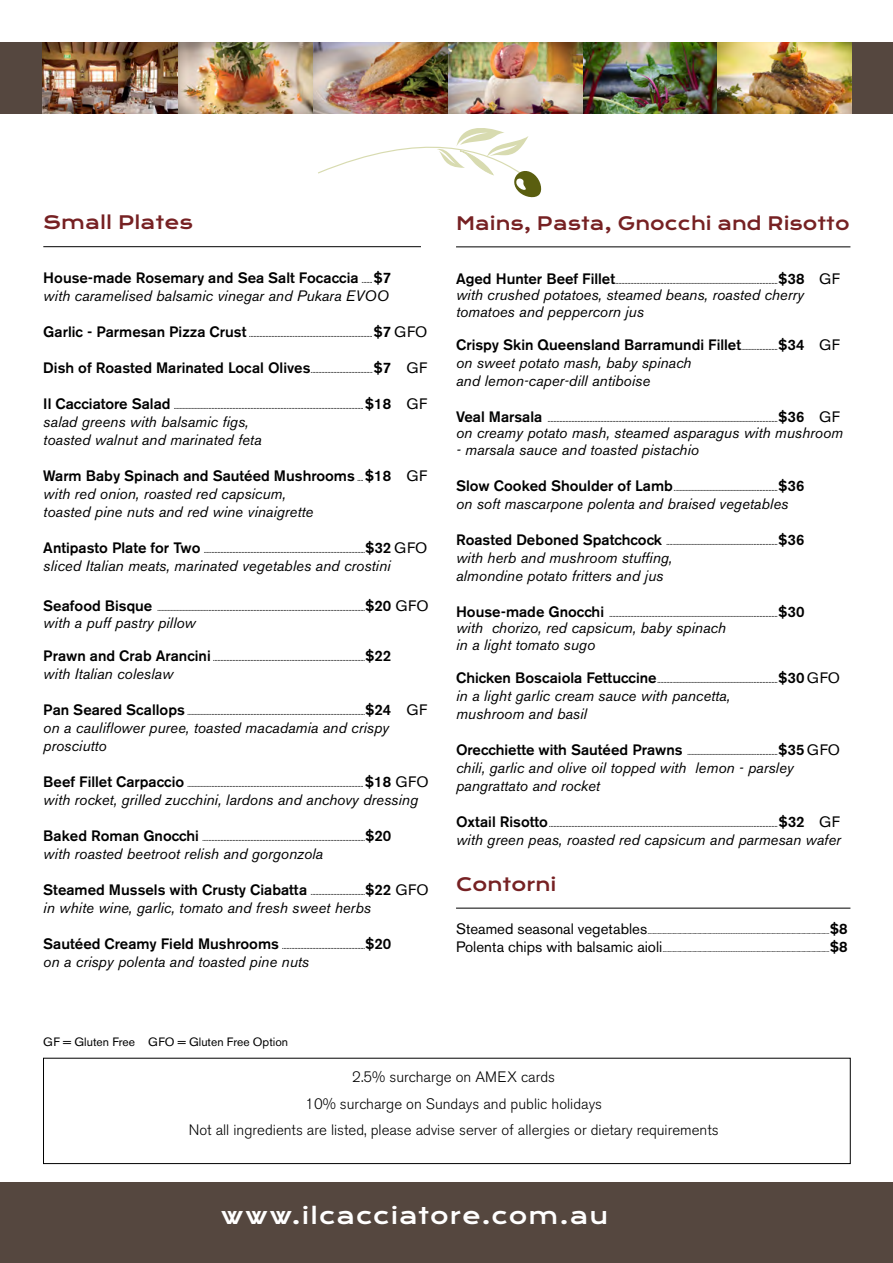
<style>
.page{position:relative;width:893px;height:1263px;background:#fff}
.page>*{position:absolute;margin:0;border:0;box-sizing:border-box;transform-origin:0 0}
.t1{font:22.5px "Krona One";letter-spacing:.04em;color:#fff}
.t2{font:18px "Krona One";color:#762123}
.t3{font:italic 15px/18px "Akzidenz Grotesk BE";color:#000}
.t4{font:300 15px/26.5px "Akzidenz Grotesk BE";color:#000;text-align:center}
.t5{font:12px "Akzidenz Grotesk BE";color:#000}
.t6{font:300 9px "Akzidenz Grotesk BE";color:#000}
.t7{font:300 7.5px "Akzidenz Grotesk BE";color:#000}
.s1{font-weight:500;font-style:normal}
.s2{font-weight:300;font-style:normal;font-size:9px}
.s3{font-weight:500;font-size:15px}
.s4{font-weight:400;font-size:15px}
.s5{font-style:normal}
</style>
<div class="page">
<hr style="left:43px;top:246px;width:378px;height:1px;background:#000">
<hr style="left:456px;top:247px;width:394px;height:1px;background:#000">
<hr style="left:456px;top:908px;width:394px;height:1px;background:#000">
<div style="left:43px;top:1058px;width:807px;height:106px;border:1px solid #000"></div>
<div style="left:0;top:43px;width:893px;height:71px;background:#55473f"></div>
<div style="left:0;top:1183px;width:893px;height:80px;background:#55473f"></div>
<img style="left:42px;top:43px;width:810px;height:71px">
<svg style="left:318px;top:128px;width:224px;height:70px"></svg>
<h2 class="t2" style="left:43px;top:212px;width:151px">Small Plates</h2>
<h3 class="t3" style="left:43px;top:269px;width:350px"><span class="s1">House-made Rosemary and Sea Salt Focaccia</span> <span class="s2">.......</span><span class="s1">$7 </span>with caramelised balsamic vinegar and Pukara EVOO</h3>
<p class="t6" style="left:43px;top:329px;width:385px"><span class="s3">Garlic - Parmesan Pizza Crust</span> ..................................................................................<span class="s3">$7</span> <span class="s4">GFO</span></p>
<p class="t6" style="left:43px;top:365px;width:386px"><span class="s3">Dish of Roasted Marinated Local Olives</span>.........................................<span class="s3">$7</span> <span class="s4">GF</span></p>
<p class="t6" style="left:43px;top:401px;width:386px"><span class="s3">Il Cacciatore Salad</span> ..............................................................................................................................<span class="s3">$18</span> <span class="s4">GF</span></p>
<h3 class="t3" style="left:43px;top:413px;width:220px">salad greens with balsamic figs, toasted walnut and marinated feta</h3>
<h3 class="t3" style="left:43px;top:467px;width:385px"><span class="s1">Warm Baby Spinach and Sautéed Mushrooms</span> <span class="s2">....</span><span class="s1">$18</span> <span class="s5">GF </span>with red onion, roasted red capsicum,<br>toasted pine nuts and red wine vinaigrette</h3>
<p class="t6" style="left:43px;top:545px;width:385px"><span class="s3">Antipasto Plate for Two</span> ...........................................................................................................<span class="s3">$32</span> <span class="s4">GFO</span></p>
<h3 class="t3" style="left:43px;top:557px;width:349px">sliced Italian meats, marinated vegetables and crostini</h3>
<p class="t6" style="left:43px;top:603px;width:387px"><span class="s3">Seafood Bisque</span> ..........................................................................................................................................<span class="s3">$20</span> <span class="s4">GFO</span></p>
<h3 class="t3" style="left:43px;top:613px;width:154px">with a puff pastry pillow</h3>
<p class="t6" style="left:43px;top:652px;width:349px"><span class="s3">Prawn and Crab Arancini</span> .....................................................................................................<span class="s3">$22</span></p>
<h3 class="t3" style="left:43px;top:664px;width:132px">with Italian coleslaw</h3>
<p class="t6" style="left:43px;top:706px;width:385px"><span class="s3">Pan Seared Scallops</span> ......................................................................................................................<span class="s3">$24</span> <span class="s4">GF</span></p>
<h3 class="t3" style="left:43px;top:718px;width:347px">on a cauliflower puree, toasted macadamia and crispy prosciutto</h3>
<p class="t6" style="left:43px;top:778px;width:387px"><span class="s3">Beef Fillet Carpaccio</span> .....................................................................................................................<span class="s3">$18</span> <span class="s4">GFO</span></p>
<h3 class="t3" style="left:43px;top:790px;width:376px">with rocket, grilled zucchini, lardons and anchovy dressing</h3>
<p class="t6" style="left:43px;top:832px;width:349px"><span class="s3">Baked Roman Gnocchi</span> ............................................................................................................<span class="s3">$20</span></p>
<h3 class="t3" style="left:43px;top:844px;width:281px">with roasted beetroot relish and gorgonzola</h3>
<p class="t6" style="left:43px;top:886px;width:387px"><span class="s3">Steamed Mussels with Crusty Ciabatta</span> ....................................<span class="s3">$22</span> <span class="s4">GFO</span></p>
<h3 class="t3" style="left:43px;top:898px;width:329px">in white wine, garlic, tomato and fresh sweet herbs</h3>
<p class="t6" style="left:43px;top:940px;width:349px"><span class="s3">Sautéed Creamy Field Mushrooms</span> .......................................................<span class="s3">$20</span></p>
<h3 class="t3" style="left:43px;top:952px;width:267px">on a crispy polenta and toasted pine nuts</h3>
<h3 class="t5" style="left:43px;top:1034px;width:246px">GF = Gluten Free GFO = Gluten Free Option</h3>
<h2 class="t2" style="left:456px;top:212px;width:395px">Mains, Pasta, Gnocchi and Risotto</h2>
<p class="t6" style="left:456px;top:275px;width:386px"><span class="s3">Aged Hunter Beef Fillet</span>............................................................................................................<span class="s3">$38</span> <span class="s4">GF</span></p>
<h3 class="t3" style="left:456px;top:287px;width:349px;line-height:16.5px">with crushed potatoes, steamed beans, roasted cherry tomatoes and peppercorn jus</h3>
<h3 class="t3" style="left:456px;top:335px;width:385px"><span class="s1">Crispy Skin Queensland Barramundi Fillet</span><span class="s2">........................</span><span class="s1">$34</span> <span class="s5">GF </span>on sweet potato mash, baby spinach<br>and lemon-caper-dill antiboise</h3>
<p class="t6" style="left:456px;top:413px;width:385px"><span class="s3">Veal Marsala</span> .........................................................................................................................................................<span class="s3">$36</span> <span class="s4">GF</span></p>
<h3 class="t3" style="left:456px;top:424px;width:389px">on creamy potato mash, steamed asparagus with mushroom</h3>
<h3 class="t3" style="left:456px;top:440px;width:244px">- marsala sauce and toasted pistachio</h3>
<p class="t6" style="left:456px;top:482px;width:350px"><span class="s3">Slow Cooked Shoulder of Lamb</span>.....................................................................<span class="s3">$36</span></p>
<h3 class="t3" style="left:456px;top:494px;width:334px">on soft mascarpone polenta and braised vegetables</h3>
<p class="t6" style="left:456px;top:536px;width:350px"><span class="s3">Roasted Deboned Spatchcock</span> ..........................................................................<span class="s3">$36</span></p>
<h3 class="t3" style="left:456px;top:548px;width:218px">with herb and mushroom stuffing, almondine potato fritters and jus</h3>
<p class="t6" style="left:456px;top:608px;width:350px"><span class="s3">House-made Gnocchi</span> ................................................................................................................<span class="s3">$30</span></p>
<h3 class="t3" style="left:456px;top:620px;width:271px;line-height:16.5px">with chorizo, red capsicum, baby spinach in a light tomato sugo</h3>
<p class="t6" style="left:456px;top:674px;width:385px"><span class="s3">Chicken Boscaiola Fettuccine</span>................................................................................<span class="s3">$30</span> <span class="s4">GFO</span></p>
<h3 class="t3" style="left:456px;top:686px;width:276px">in a light garlic cream sauce with pancetta, mushroom and basil</h3>
<p class="t6" style="left:456px;top:746px;width:385px"><span class="s3">Orecchiette with Sautéed Prawns</span> ............................................................<span class="s3">$35</span> <span class="s4">GFO</span></p>
<h3 class="t3" style="left:456px;top:758px;width:339px">chili, garlic and olive oil topped with lemon - parsley pangrattato and rocket</h3>
<p class="t6" style="left:456px;top:818px;width:385px"><span class="s3">Oxtail Risotto</span>........................................................................................................................................................<span class="s3">$32</span> <span class="s4">GF</span></p>
<h3 class="t3" style="left:456px;top:830px;width:386px">with green peas, roasted red capsicum and parmesan wafer</h3>
<h2 class="t2" style="left:456px;top:873px;width:102px">Contorni</h2>
<p class="t7" style="left:456px;top:927px;width:393px"><span class="s4">Steamed seasonal vegetables</span>.................................................................................................................................................<span class="s3">$8</span></p>
<p class="t7" style="left:456px;top:945px;width:393px"><span class="s4">Polenta chips with balsamic aioli</span>.....................................................................................................................................<span class="s3">$8</span></p>
<h3 class="t4" style="left:189px;top:1064px;width:531px">2.5% surcharge on AMEX cards<br>10% surcharge on Sundays and public holidays<br>Not all ingredients are listed, please advise server of allergies or dietary requirements</h3>
<h1 class="t1" style="left:221px;top:1201px;width:389px">www.ilcacciatore.com.au</h1>
</div>
